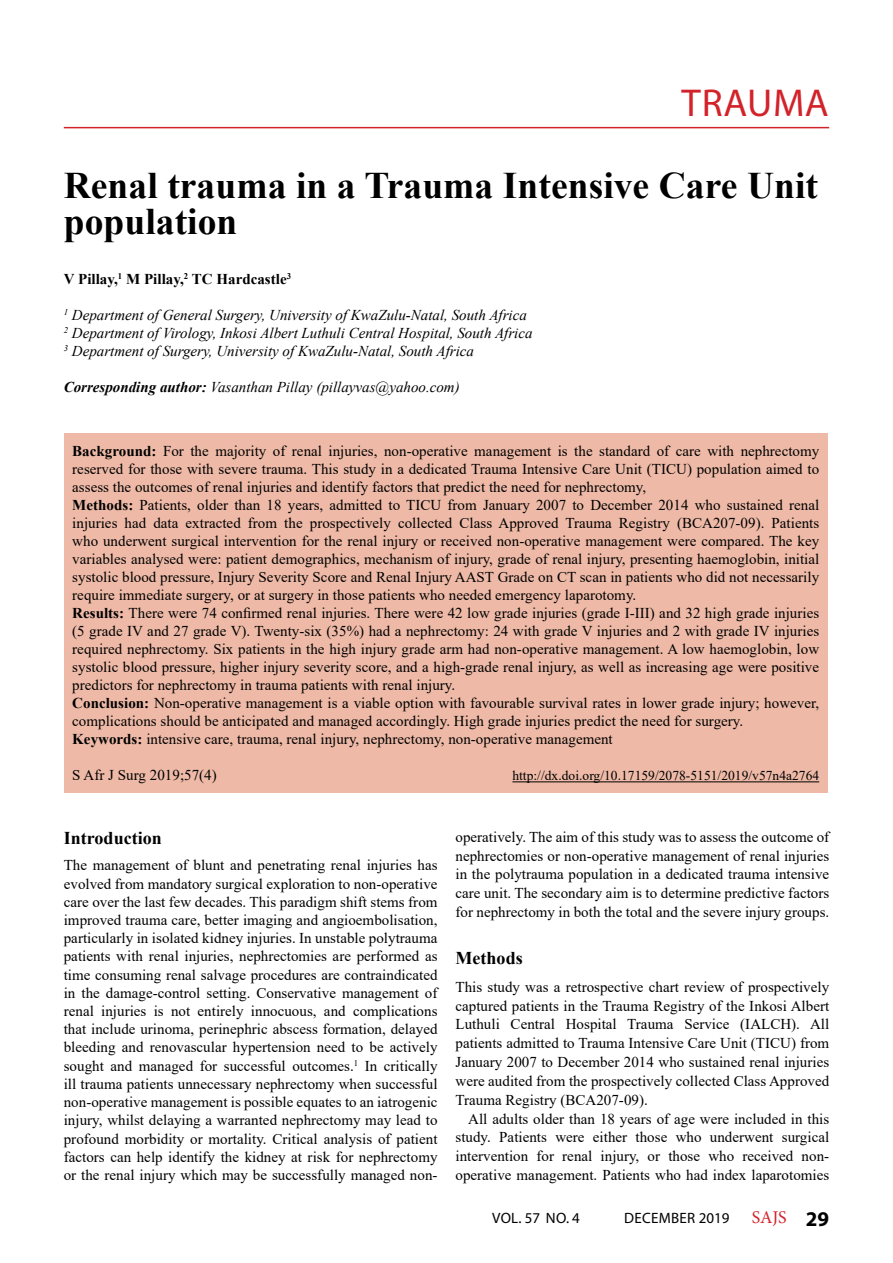
<style>
.page{position:relative;width:893px;height:1263px;background:#fff}
.page>*{position:absolute;margin:0;border:0;box-sizing:border-box;transform-origin:0 0}
.t1{font:39px "Myriad Pro";letter-spacing:.02em;color:#d2232a}
.t2{font:700 37.5px/36px "Times New Roman";color:#000}
.t3{font:700 18px "Times New Roman";color:#000}
.t4{font:15px/18.1px "Times New Roman";color:#000;text-align:justify}
.t5{font:italic 15px/18px "Times New Roman";color:#000}
.t6{font:700 15px "Times New Roman";color:#000}
.t7{font:15px "Myriad Pro";letter-spacing:.02em;color:#000}
.t8{font:13.5px "Times New Roman";color:#000}
.s1{font-weight:700}
.s2{font-family:"Minion Pro";font-size:18px;color:#d2232a}
.s3{font-weight:700;font-size:21px}
</style>
<div class="page">
<hr style="left:64px;top:127px;width:765px;height:1px;background:#d2232a">
<div style="left:64px;top:433px;width:764px;height:360px;background:#eebaa7"></div>
<hr style="left:512px;top:781px;width:307px;height:1px;background:#000">
<h1 class="t1" style="left:681px;top:78px;width:149px">TRAUMA</h1>
<h2 class="t2" style="left:64px;top:166px;width:756px">Renal trauma in a Trauma Intensive Care Unit population</h2>
<p class="t6" style="left:64px;top:268px;width:229px">V Pillay,<sup>1</sup> M Pillay,<sup>2</sup> TC Hardcastle<sup>3</sup></p>
<p class="t5" style="left:64px;top:306px;width:470px"><sup>1</sup> Department of General Surgery, University of KwaZulu-Natal, South Africa<br><sup>2</sup> Department of Virology, Inkosi Albert Luthuli Central Hospital, South Africa<br><sup>3</sup> Department of Surgery, University of KwaZulu-Natal, South Africa</p>
<p class="t5" style="left:64px;top:378px;width:397px"><span class="s1">Corresponding author:</span> Vasanthan Pillay (pillayvas@yahoo.com)</p>
<p class="t4" style="left:72px;top:442px;width:749px;text-align:left"><span class="s1">Background:</span> For the majority of renal injuries, non-operative management is the standard of care with nephrectomy reserved for those with severe trauma. This study in a dedicated Trauma Intensive Care Unit (TICU) population aimed to assess the outcomes of renal injuries and identify factors that predict the need for nephrectomy,<br><span class="s1">Methods:</span> Patients, older than 18 years, admitted to TICU from January 2007 to December 2014 who sustained renal injuries had data extracted from the prospectively collected Class Approved Trauma Registry (BCA207-09). Patients who underwent surgical intervention for the renal injury or received non-operative management were compared. The key variables analysed were: patient demographics, mechanism of injury, grade of renal injury, presenting haemoglobin, initial systolic blood pressure, Injury Severity Score and Renal Injury AAST Grade on CT scan in patients who did not necessarily require immediate surgery, or at surgery in those patients who needed emergency laparotomy.<br><span class="s1">Results:</span> There were 74 confirmed renal injuries. There were 42 low grade injuries (grade I-III) and 32 high grade injuries (5 grade IV and 27 grade V). Twenty-six (35%) had a nephrectomy: 24 with grade V injuries and 2 with grade IV injuries required nephrectomy. Six patients in the high injury grade arm had non-operative management. A low haemoglobin, low systolic blood pressure, higher injury severity score, and a high-grade renal injury, as well as increasing age were positive predictors for nephrectomy in trauma patients with renal injury.<br><span class="s1">Conclusion:</span> Non-operative management is a viable option with favourable survival rates in lower grade injury; however, complications should be anticipated and managed accordingly. High grade injuries predict the need for surgery.<br><span class="s1">Keywords:</span> intensive care, trauma, renal injury, nephrectomy, non-operative management</p>
<p class="t4" style="left:72px;top:766px;width:146px">S Afr J Surg 2019;57(4)</p>
<p class="t8" style="left:512px;top:766px;width:308px">http://dx.doi.org/10.17159/2078-5151/2019/v57n4a2764</p>
<p class="t3" style="left:64px;top:825px;width:100px">Introduction</p>
<p class="t4" style="left:64px;top:856px;width:375px">The management of blunt and penetrating renal injuries has evolved from mandatory surgical exploration to non-operative care over the last few decades. This paradigm shift stems from improved trauma care, better imaging and angioembolisation, particularly in isolated kidney injuries. In unstable polytrauma patients with renal injuries, nephrectomies are performed as time consuming renal salvage procedures are contraindicated in the damage-control setting. Conservative management of renal injuries is not entirely innocuous, and complications that include urinoma, perinephric abscess formation, delayed bleeding and renovascular hypertension need to be actively sought and managed for successful outcomes.<sup>1</sup> In critically ill trauma patients unnecessary nephrectomy when successful non-operative management is possible equates to an iatrogenic injury, whilst delaying a warranted nephrectomy may lead to profound morbidity or mortality. Critical analysis of patient factors can help identify the kidney at risk for nephrectomy or the renal injury which may be successfully managed non-</p>
<p class="t4" style="left:455px;top:827px;width:375px;line-height:18.9px">operatively. The aim of this study was to assess the outcome of nephrectomies or non-operative management of renal injuries in the polytrauma population in a dedicated trauma intensive care unit. The secondary aim is to determine predictive factors for nephrectomy in both the total and the severe injury groups.</p>
<p class="t3" style="left:455px;top:945px;width:69px">Methods</p>
<p class="t4" style="left:455px;top:977px;width:375px;line-height:18.9px">This study was a retrospective chart review of prospectively captured patients in the Trauma Registry of the Inkosi Albert Luthuli Central Hospital Trauma Service (IALCH). All patients admitted to Trauma Intensive Care Unit (TICU) from January 2007 to December 2014 who sustained renal injuries were audited from the prospectively collected Class Approved Trauma Registry (BCA207-09).</p>
<p class="t4" style="left:455px;top:1109px;width:375px;line-height:18.9px;text-indent:13px">All adults older than 18 years of age were included in this study. Patients were either those who underwent surgical intervention for renal injury, or those who received non&shy;operative management. Patients who had index laparotomies</p>
<p class="t7" style="left:492px;top:1208px;width:89px">VOL. 57 NO. 4</p>
<p class="t7" style="left:624px;top:1208px;width:207px">DECEMBER 2019 <span class="s2">SAJS</span> <span class="s3">29</span></p>
</div>
